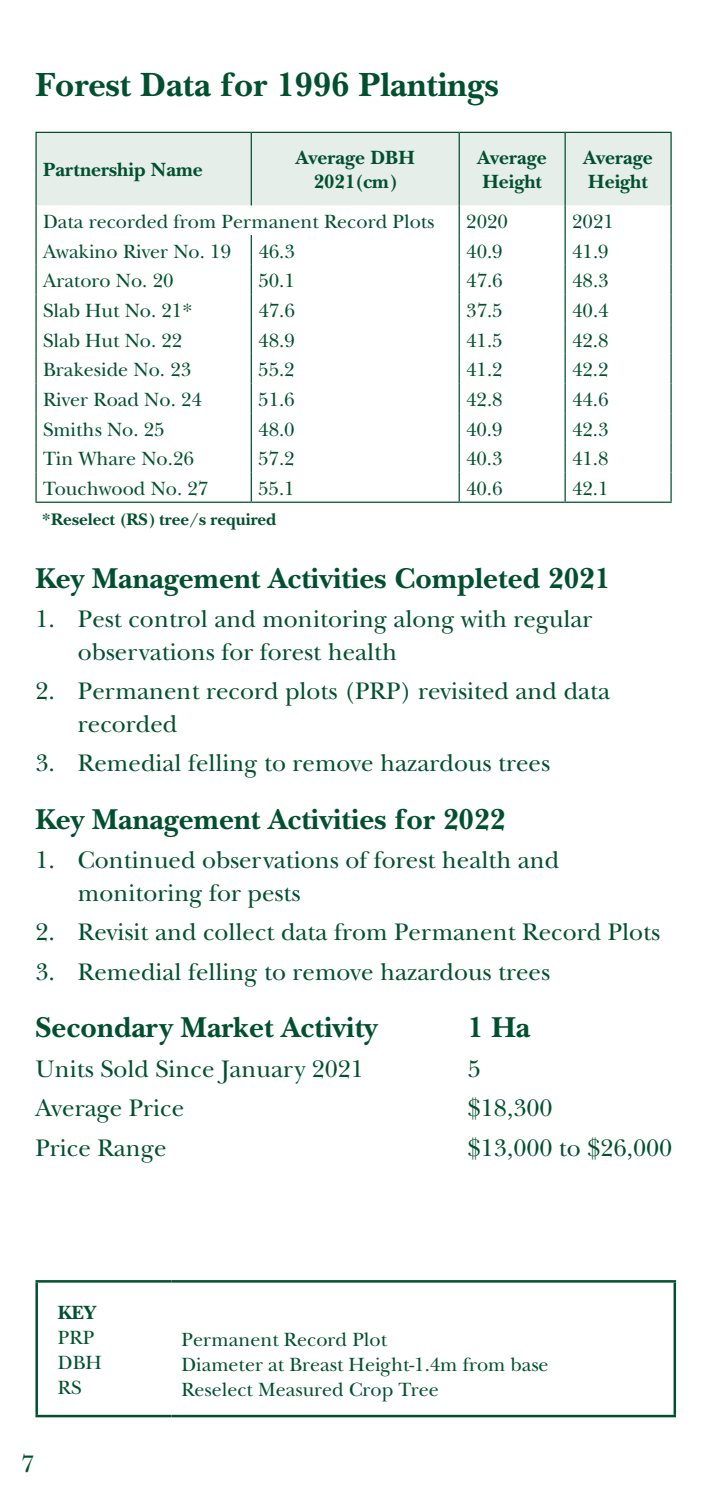
<style>
.page{position:relative;width:709px;height:1489px;background:#fff}
.page>*{position:absolute;margin:0;border:0;box-sizing:border-box;transform-origin:0 0}
.t1{font:700 35px "New Baskerville";color:#00502f}
.t2{font:700 30px "New Baskerville";color:#00502f}
.t3{font:25px/32.5px "New Baskerville";color:#00502f}
.t4{font:20px/25px "New Baskerville";color:#00502f}
.t5{font:700 20px/24px "New Baskerville";color:#00502f}
.t6{font:700 17.5px "New Baskerville";color:#00502f}
</style>
<div class="page">
<hr style="left:35px;top:1279px;width:136px;height:3px;background:#00502f">
<hr style="left:35px;top:1282px;width:3px;height:132px;background:#00502f">
<hr style="left:35px;top:1414px;width:136px;height:3px;background:#00502f">
<hr style="left:171px;top:1279px;width:505px;height:3px;background:#00502f">
<hr style="left:673px;top:1282px;width:3px;height:132px;background:#00502f">
<hr style="left:171px;top:1414px;width:505px;height:3px;background:#00502f">
<div style="left:37px;top:133px;width:633px;height:72px;background:#e6eeea"></div>
<hr style="left:35px;top:132px;width:216px;height:1px;background:#00502f">
<hr style="left:35px;top:133px;width:2px;height:72px;background:#00502f">
<hr style="left:251px;top:132px;width:208px;height:1px;background:#00502f">
<hr style="left:251px;top:133px;width:1px;height:72px;background:#00502f">
<hr style="left:459px;top:132px;width:106px;height:1px;background:#00502f">
<hr style="left:565px;top:132px;width:106px;height:1px;background:#00502f">
<hr style="left:670px;top:133px;width:1px;height:72px;background:#00502f">
<hr style="left:458px;top:133px;width:2px;height:72px;background:#00502f">
<hr style="left:564px;top:133px;width:2px;height:72px;background:#00502f">
<hr style="left:564px;top:205px;width:2px;height:30px;background:#00502f">
<hr style="left:670px;top:205px;width:1px;height:30px;background:#00502f">
<hr style="left:35px;top:235px;width:2px;height:30px;background:#00502f">
<hr style="left:564px;top:235px;width:2px;height:30px;background:#00502f">
<hr style="left:670px;top:235px;width:1px;height:30px;background:#00502f">
<hr style="left:35px;top:265px;width:2px;height:29px;background:#00502f">
<hr style="left:564px;top:265px;width:2px;height:29px;background:#00502f">
<svg style="left:670px;top:265px;width:1px;height:29px"></svg>
<hr style="left:35px;top:294px;width:2px;height:30px;background:#00502f">
<hr style="left:564px;top:294px;width:2px;height:30px;background:#00502f">
<hr style="left:670px;top:294px;width:1px;height:30px;background:#00502f">
<hr style="left:35px;top:324px;width:2px;height:30px;background:#00502f">
<hr style="left:564px;top:324px;width:2px;height:30px;background:#00502f">
<hr style="left:670px;top:324px;width:1px;height:30px;background:#00502f">
<hr style="left:35px;top:354px;width:2px;height:29px;background:#00502f">
<hr style="left:564px;top:354px;width:2px;height:29px;background:#00502f">
<svg style="left:670px;top:354px;width:1px;height:29px"></svg>
<hr style="left:35px;top:383px;width:2px;height:30px;background:#00502f">
<hr style="left:564px;top:383px;width:2px;height:30px;background:#00502f">
<hr style="left:670px;top:383px;width:1px;height:30px;background:#00502f">
<hr style="left:35px;top:413px;width:2px;height:30px;background:#00502f">
<hr style="left:564px;top:413px;width:2px;height:30px;background:#00502f">
<hr style="left:670px;top:413px;width:1px;height:30px;background:#00502f">
<hr style="left:35px;top:443px;width:2px;height:29px;background:#00502f">
<hr style="left:564px;top:443px;width:2px;height:29px;background:#00502f">
<hr style="left:35px;top:472px;width:2px;height:29px;background:#00502f">
<hr style="left:564px;top:472px;width:2px;height:29px;background:#00502f">
<svg style="left:670px;top:443px;width:1px;height:58px"></svg>
<hr style="left:35px;top:205px;width:2px;height:30px;background:#00502f">
<hr style="left:458px;top:205px;width:2px;height:30px;background:#00502f">
<hr style="left:35px;top:501px;width:216px;height:2px;background:#00502f">
<hr style="left:251px;top:501px;width:208px;height:2px;background:#00502f">
<hr style="left:459px;top:501px;width:106px;height:2px;background:#00502f">
<hr style="left:565px;top:501px;width:106px;height:2px;background:#00502f">
<hr style="left:251px;top:235px;width:1px;height:30px;background:#00502f">
<hr style="left:458px;top:235px;width:2px;height:30px;background:#00502f">
<svg style="left:251px;top:265px;width:1px;height:29px"></svg>
<hr style="left:458px;top:265px;width:2px;height:29px;background:#00502f">
<hr style="left:251px;top:294px;width:1px;height:30px;background:#00502f">
<hr style="left:458px;top:294px;width:2px;height:30px;background:#00502f">
<hr style="left:251px;top:324px;width:1px;height:30px;background:#00502f">
<hr style="left:458px;top:324px;width:2px;height:30px;background:#00502f">
<svg style="left:251px;top:354px;width:1px;height:29px"></svg>
<hr style="left:458px;top:354px;width:2px;height:29px;background:#00502f">
<hr style="left:251px;top:383px;width:1px;height:30px;background:#00502f">
<hr style="left:458px;top:383px;width:2px;height:30px;background:#00502f">
<hr style="left:251px;top:413px;width:1px;height:30px;background:#00502f">
<hr style="left:458px;top:413px;width:2px;height:30px;background:#00502f">
<hr style="left:458px;top:443px;width:2px;height:29px;background:#00502f">
<svg style="left:251px;top:443px;width:1px;height:58px"></svg>
<hr style="left:458px;top:472px;width:2px;height:29px;background:#00502f">
<h1 class="t1" style="left:35px;top:65px;width:465px">Forest Data for 1996 Plantings</h1>
<p class="t5" style="left:43px;top:158px;width:161px">Partnership Name</p>
<p class="t5" style="left:296px;top:146px;width:121px;text-align:center">Average DBH<br>2021(cm)</p>
<p class="t5" style="left:477px;top:146px;width:71px">Average<br>Height</p>
<p class="t5" style="left:583px;top:146px;width:71px">Average<br>Height</p>
<p class="t4" style="left:43px;top:209px;width:393px">Data recorded from Permanent Record Plots</p>
<p class="t4" style="left:466px;top:209px;width:43px">2020</p>
<p class="t4" style="left:572px;top:209px;width:43px">2021</p>
<p class="t4" style="left:43px;top:238px;width:189px">Awakino River No. 19</p>
<p class="t4" style="left:258px;top:238px;width:38px">46.3</p>
<p class="t4" style="left:466px;top:238px;width:38px">40.9</p>
<p class="t4" style="left:572px;top:238px;width:38px">41.9</p>
<p class="t4" style="left:43px;top:268px;width:132px">Aratoro No. 20</p>
<p class="t4" style="left:258px;top:268px;width:38px">50.1</p>
<p class="t4" style="left:466px;top:268px;width:38px">47.6</p>
<p class="t4" style="left:572px;top:268px;width:38px">48.3</p>
<p class="t4" style="left:43px;top:298px;width:151px">Slab Hut No. 21*</p>
<p class="t4" style="left:258px;top:298px;width:38px">47.6</p>
<p class="t4" style="left:466px;top:298px;width:38px">37.5</p>
<p class="t4" style="left:572px;top:298px;width:38px">40.4</p>
<p class="t4" style="left:43px;top:327px;width:141px">Slab Hut No. 22</p>
<p class="t4" style="left:258px;top:327px;width:38px">48.9</p>
<p class="t4" style="left:466px;top:327px;width:38px">41.5</p>
<p class="t4" style="left:572px;top:327px;width:38px">42.8</p>
<p class="t4" style="left:43px;top:357px;width:150px">Brakeside No. 23</p>
<p class="t4" style="left:258px;top:357px;width:38px">55.2</p>
<p class="t4" style="left:466px;top:357px;width:38px">41.2</p>
<p class="t4" style="left:572px;top:357px;width:38px">42.2</p>
<p class="t4" style="left:43px;top:387px;width:160px">River Road No. 24</p>
<p class="t4" style="left:258px;top:387px;width:38px">51.6</p>
<p class="t4" style="left:466px;top:387px;width:38px">42.8</p>
<p class="t4" style="left:572px;top:387px;width:38px">44.6</p>
<p class="t4" style="left:43px;top:416px;width:123px">Smiths No. 25</p>
<p class="t4" style="left:258px;top:416px;width:38px">48.0</p>
<p class="t4" style="left:466px;top:416px;width:38px">40.9</p>
<p class="t4" style="left:572px;top:416px;width:38px">42.3</p>
<p class="t4" style="left:43px;top:446px;width:152px">Tin Whare No.26</p>
<p class="t4" style="left:258px;top:446px;width:38px">57.2</p>
<p class="t4" style="left:466px;top:446px;width:38px">40.3</p>
<p class="t4" style="left:572px;top:446px;width:38px">41.8</p>
<p class="t4" style="left:43px;top:476px;width:167px">Touchwood No. 27</p>
<p class="t4" style="left:258px;top:476px;width:38px">55.1</p>
<p class="t4" style="left:466px;top:476px;width:38px">40.6</p>
<p class="t4" style="left:572px;top:476px;width:38px">42.1</p>
<p class="t6" style="left:42px;top:509px;width:236px">*Reselect (RS) tree/s required</p>
<p class="t2" style="left:35px;top:560px;width:576px">Key Management Activities Completed 2021</p>
<p class="t3" style="left:78px;top:602px;width:516px;text-indent:-42px">1. Pest control and monitoring along with regular observations for forest health</p>
<p class="t3" style="left:78px;top:674px;width:533px;text-indent:-42px">2. Permanent record plots (PRP) revisited and data recorded</p>
<p class="t3" style="left:35px;top:746px;width:516px">3. Remedial felling to remove hazardous trees</p>
<p class="t2" style="left:35px;top:801px;width:471px">Key Management Activities for 2022</p>
<p class="t3" style="left:78px;top:843px;width:483px;text-indent:-42px">1. Continued observations of forest health and monitoring for pests</p>
<p class="t3" style="left:35px;top:915px;width:626px">2. Revisit and collect data from Permanent Record Plots</p>
<p class="t3" style="left:35px;top:955px;width:516px">3. Remedial felling to remove hazardous trees</p>
<p class="t2" style="left:35px;top:1009px;width:343px">Secondary Market Activity</p>
<p class="t2" style="left:468px;top:1009px;width:64px">1 Ha</p>
<p class="t3" style="left:35px;top:1052px;width:330px">Units Sold Since January 2021</p>
<p class="t3" style="left:468px;top:1052px;width:14px">5</p>
<p class="t3" style="left:35px;top:1091px;width:150px">Average Price</p>
<p class="t3" style="left:468px;top:1091px;width:86px">$18,300</p>
<p class="t3" style="left:35px;top:1131px;width:133px">Price Range</p>
<p class="t3" style="left:468px;top:1131px;width:206px">$13,000 to $26,000</p>
<p class="t3" style="left:21px;top:1447px;width:14px">7</p>
<p class="t5" style="left:58px;top:1300px;width:40px">KEY</p>
<p class="t4" style="left:58px;top:1324px;width:46px">PRP<br>DBH<br>RS</p>
<p class="t4" style="left:181px;top:1326px;width:369px">Permanent Record Plot<br>Diameter at Breast Height-1.4m from base<br>Reselect Measured Crop Tree</p>
</div>
